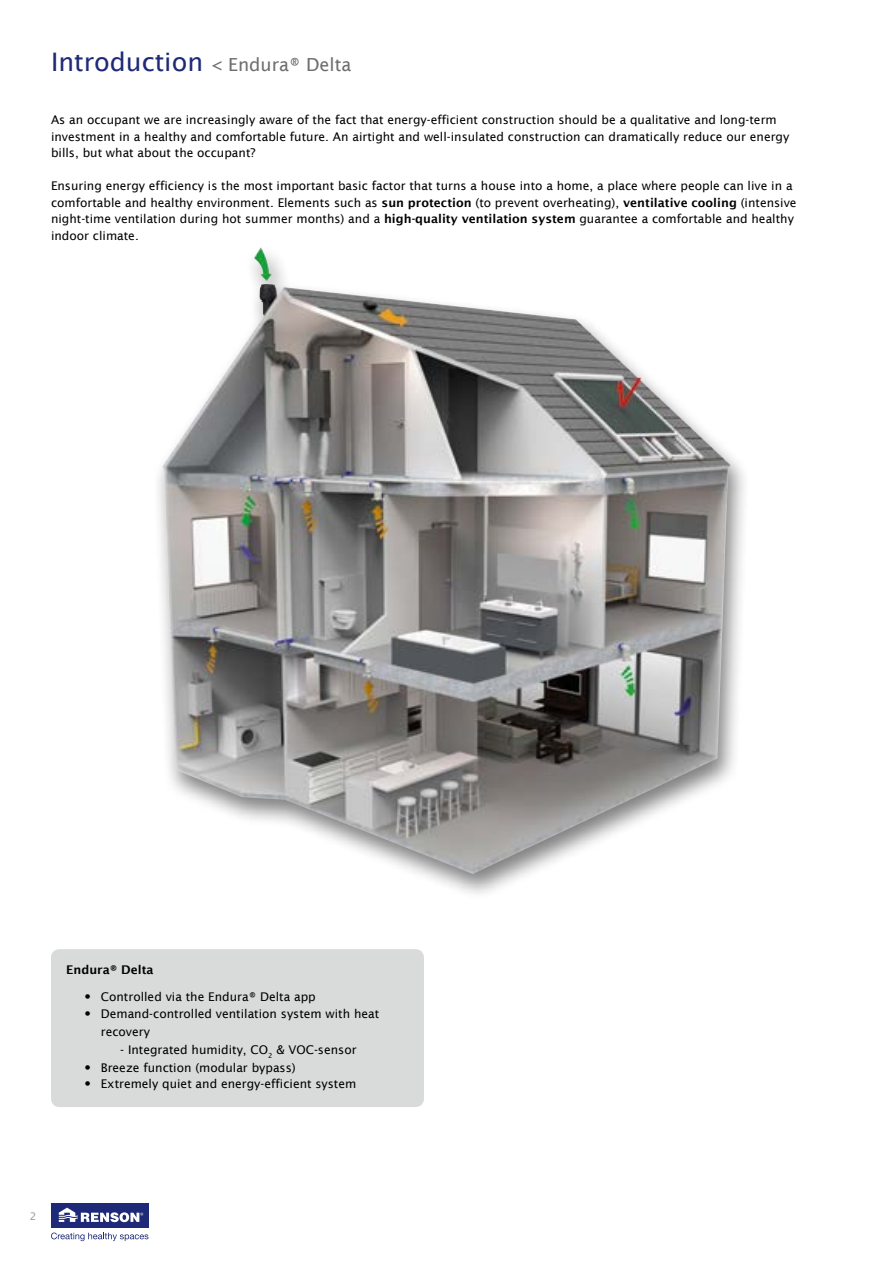
<style>
.page{position:relative;width:893px;height:1263px;background:#fff}
.page>*{position:absolute;margin:0;border:0;box-sizing:border-box;transform-origin:0 0}
.t1{font:18px "Lucida Sans";color:#6e6e6e}
.t2{font:12px/16.5px "Lucida Sans";color:#000}
.t3{font:600 12px "Lucida Sans";color:#000}
.t4{font:10.5px "Lucida Sans";color:#9c9c9d}
.s1{font-size:25.5px;color:#1e2a77}
.s2{font-weight:600}
.s3{font-family:"Futura Std"}
</style>
<div class="page">
<div style="left:51px;top:1203px;width:98px;height:25px;background:#1e2a77"></div>
<svg style="left:59px;top:1207px;width:84px;height:15px"></svg>
<svg style="left:51px;top:1232px;width:97px;height:9px"></svg>
<div style="left:151px;top:277px;width:601px;height:624px;background:#000;opacity:.5"></div>
<img style="left:162px;top:284px;width:569px;height:590px">
<div style="left:243px;top:243px;width:50px;height:64px;background:#000;opacity:.5"></div>
<img style="left:254px;top:247px;width:19px;height:34px">
<div style="left:51px;top:949px;width:373px;height:158px;background:#d9dada;border-radius:9px"></div>
<h1 class="t1" style="left:51px;top:54px;width:302px"><span class="s1">Introduction</span> &lt; Endura® Delta</h1>
<p class="t2" style="left:51px;top:112px;width:740px">As an occupant we are increasingly aware of the fact that energy-efficient construction should be a qualitative and long-term investment in a healthy and comfortable future. An airtight and well-insulated construction can dramatically reduce our energy bills, but what about the occupant?</p>
<p class="t2" style="left:51px;top:178px;width:747px">Ensuring energy efficiency is the most important basic factor that turns a house into a home, a place where people can live in a comfortable and healthy environment. Elements such as <span class="s2">sun protection</span> (to prevent overheating), <span class="s2">ventilative cooling</span> (intensive night-time ventilation during hot summer months) and a <span class="s2">high-quality ventilation system</span> guarantee a comfortable and healthy indoor climate.</p>
<p class="t3" style="left:66px;top:962px;width:89px">Endura® Delta</p>
<p class="t2" style="left:84px;top:989px;width:233px"><span class="s3">•</span> Controlled via the Endura® Delta app</p>
<p class="t2" style="left:101px;top:1004px;width:280px;line-height:18px;text-indent:-16px"><span class="s3">•</span> Demand-controlled ventilation system with heat recovery</p>
<p class="t2" style="left:120px;top:1041px;width:238px">- Integrated humidity, CO<sub>2</sub> &amp; VOC-sensor</p>
<p class="t2" style="left:84px;top:1059px;width:213px"><span class="s3">•</span> Breeze function (modular bypass)</p>
<p class="t2" style="left:84px;top:1076px;width:273px"><span class="s3">•</span> Extremely quiet and energy-efficient system</p>
<p class="t4" style="left:30px;top:1210px;width:8px">2</p>
</div>
